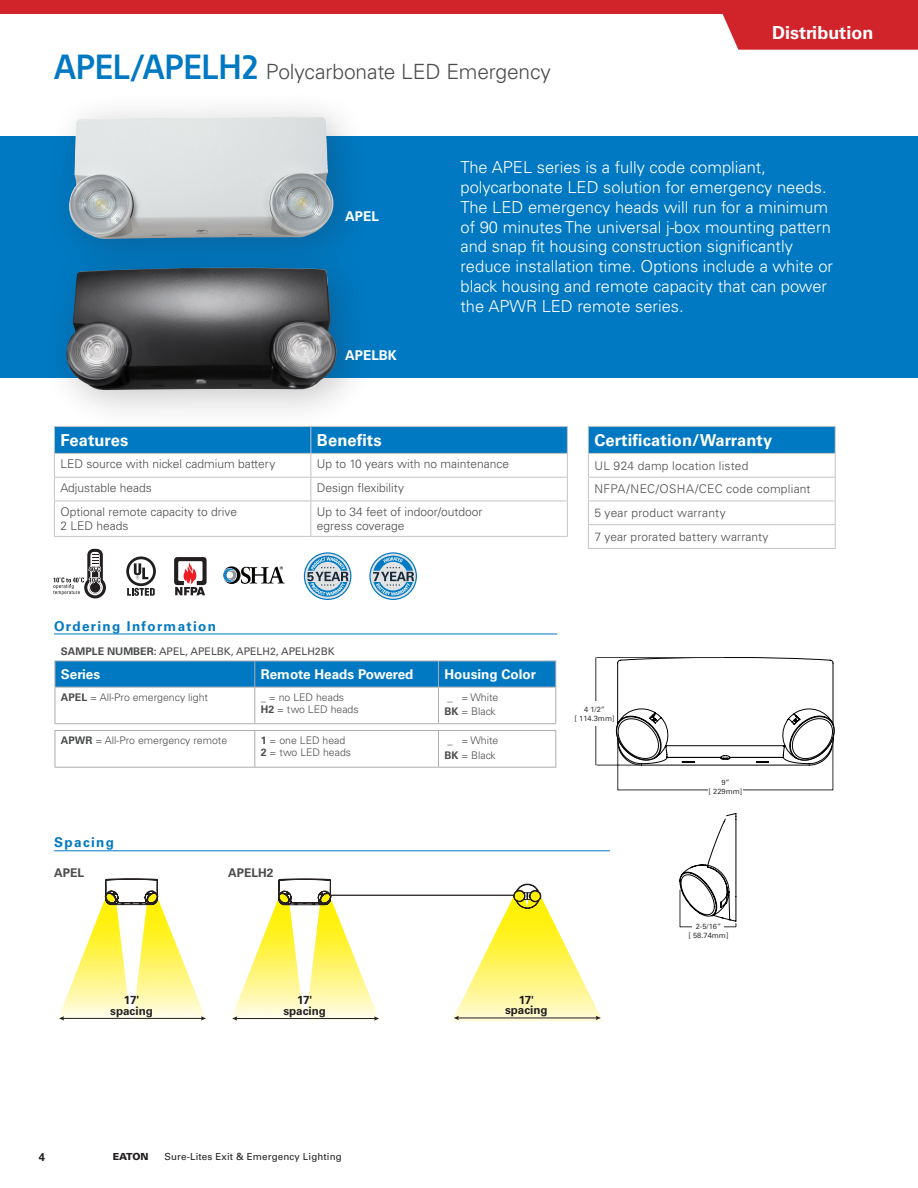
<style>
.page{position:relative;width:918px;height:1188px;background:#fff}
.page>*{position:absolute;margin:0;border:0;box-sizing:border-box;transform-origin:0 0}
.t1{font:300 21px "Univers LT Std";letter-spacing:-.01em;color:#4b4c4d}
.t2{font:700 18px "Univers LT Std";color:#fff}
.t3{font:300 16.5px/19.8px "Univers LT Std";color:#fff}
.t4{font:700 16.5px "Univers LT Std";letter-spacing:.01em;color:#fff}
.t5{font:700 13.5px "Univers LT Std";color:#fff}
.t6{font:700 13.5px "Univers LT Std";letter-spacing:.1em;color:#0079c2}
.t7{font:300 12px/14.4px "Univers LT Std";color:#4b4c4d}
.t8{font:300 12px/23.7px "Univers LT Std";letter-spacing:.02em;color:#4b4c4d}
.t9{font:700 12px "Univers LT Std";color:#4b4c4d}
.t10{font:700 11.7px/10.5px "Univers LT Std";color:#231f20;text-align:center}
.t11{font:700 11.25px "Univers LT Std";color:#231f20}
.t12{font:300 10.5px/12px "Univers LT Std";color:#4b4c4d}
.t13{font:10.5px "Univers LT Std";color:#4b4c4d}
.t14{font:9.75px "Univers LT Std";letter-spacing:.015em;color:#231f20}
.t15{font:900 9.75px "Univers LT Std";letter-spacing:-.02em;color:#231f20}
.t16{font:7.5px/9px "Univers LT Std";color:#323436;text-align:center}
.s1{font-family:"Eaton";font-weight:700;font-size:34.5px;color:#0079c2}
.s2{font-weight:700}
.s3{font-weight:400}
</style>
<div class="page">
<svg style="left:616px;top:657px;width:218px;height:109px"></svg>
<hr style="left:617px;top:740px;width:1px;height:50px;background:#323436">
<hr style="left:832px;top:740px;width:1px;height:50px;background:#323436">
<hr style="left:618px;top:790px;width:107px;height:1px;background:#323436">
<hr style="left:731px;top:790px;width:102px;height:1px;background:#323436">
<hr style="left:596px;top:765px;width:44px;height:1px;background:#323436">
<hr style="left:596px;top:657px;width:128px;height:1px;background:#323436">
<hr style="left:595px;top:715px;width:1px;height:50px;background:#323436">
<hr style="left:595px;top:657px;width:1px;height:52px;background:#323436">
<svg style="left:679px;top:813px;width:58px;height:114px"></svg>
<div style="left:593px;top:702px;width:6px;height:24px;background:#fff"></div>
<div style="left:708px;top:787px;width:35px;height:7px;background:#fff"></div>
<div style="left:692px;top:923px;width:32px;height:7px;background:#fff"></div>
<div style="left:0;top:137px;width:918px;height:241px;background:#0079c2"></div>
<div style="left:588px;top:426px;width:247px;height:27px;background:#0079c2"></div>
<hr style="left:588px;top:426px;width:248px;height:1px;background:#c3c4c7">
<hr style="left:588px;top:453px;width:248px;height:1px;background:#c3c4c7">
<hr style="left:588px;top:477px;width:248px;height:1px;background:#c3c4c7">
<hr style="left:588px;top:501px;width:248px;height:1px;background:#c3c4c7">
<hr style="left:588px;top:524px;width:248px;height:1px;background:#c3c4c7">
<svg style="left:588px;top:427px;width:1px;height:121px"></svg>
<svg style="left:835px;top:427px;width:1px;height:121px"></svg>
<hr style="left:588px;top:548px;width:248px;height:1px;background:#c3c4c7">
<svg style="left:54px;top:426px;width:514px;height:75px"></svg>
<hr style="left:54px;top:501px;width:257px;height:1px;background:#c3c4c7">
<hr style="left:54px;top:501px;width:1px;height:35px;background:#c3c4c7">
<hr style="left:311px;top:501px;width:257px;height:1px;background:#c3c4c7">
<hr style="left:310px;top:501px;width:1px;height:35px;background:#c3c4c7">
<hr style="left:567px;top:501px;width:1px;height:35px;background:#c3c4c7">
<hr style="left:54px;top:536px;width:257px;height:1px;background:#c3c4c7">
<hr style="left:311px;top:536px;width:257px;height:1px;background:#c3c4c7">
<svg style="left:126px;top:556px;width:30px;height:40px"></svg>
<svg style="left:174px;top:557px;width:32px;height:38px"></svg>
<svg style="left:223px;top:566px;width:61px;height:18px"></svg>
<svg style="left:369px;top:552px;width:48px;height:48px"></svg>
<svg style="left:371px;top:554px;width:45px;height:45px"></svg>
<svg style="left:373px;top:556px;width:41px;height:41px;background:#8bb2c9"></svg>
<svg style="left:304px;top:552px;width:47px;height:48px"></svg>
<svg style="left:305px;top:554px;width:45px;height:45px"></svg>
<svg style="left:307px;top:556px;width:42px;height:41px;background:#91b4ca"></svg>
<hr style="left:54px;top:634px;width:503px;height:1px;background:#0079c2">
<hr style="left:54px;top:661px;width:201px;height:1px;background:#acadb1">
<hr style="left:55px;top:687px;width:200px;height:1px;background:#acadb1">
<hr style="left:255px;top:687px;width:183px;height:1px;background:#acadb1">
<hr style="left:438px;top:687px;width:117px;height:1px;background:#acadb1">
<svg style="left:55px;top:661px;width:501px;height:26px;background:#067ac1"></svg>
<hr style="left:55px;top:687px;width:1px;height:36px;background:#acadb1">
<hr style="left:254px;top:687px;width:1px;height:36px;background:#acadb1">
<hr style="left:438px;top:687px;width:1px;height:36px;background:#acadb1">
<hr style="left:555px;top:687px;width:1px;height:36px;background:#acadb1">
<hr style="left:55px;top:723px;width:200px;height:1px;background:#acadb1">
<hr style="left:255px;top:723px;width:183px;height:1px;background:#acadb1">
<hr style="left:438px;top:723px;width:118px;height:1px;background:#acadb1">
<hr style="left:55px;top:730px;width:200px;height:1px;background:#acadb1">
<hr style="left:255px;top:730px;width:183px;height:1px;background:#acadb1">
<hr style="left:438px;top:730px;width:118px;height:1px;background:#acadb1">
<hr style="left:55px;top:731px;width:1px;height:36px;background:#acadb1">
<hr style="left:254px;top:731px;width:1px;height:36px;background:#acadb1">
<hr style="left:438px;top:731px;width:1px;height:36px;background:#acadb1">
<hr style="left:555px;top:731px;width:1px;height:36px;background:#acadb1">
<hr style="left:55px;top:767px;width:200px;height:1px;background:#acadb1">
<hr style="left:255px;top:767px;width:183px;height:1px;background:#acadb1">
<hr style="left:438px;top:767px;width:118px;height:1px;background:#acadb1">
<div style="left:41px;top:241px;width:335px;height:190px;background:#231f20;opacity:.25"></div>
<img style="left:66px;top:279px;width:271px;height:111px">
<div style="left:44px;top:90px;width:329px;height:189px;background:#231f20;opacity:.25"></div>
<img style="left:69px;top:116px;width:259px;height:123px">
<svg style="left:53px;top:548px;width:53px;height:51px"></svg>
<hr style="left:54px;top:851px;width:556px;height:1px;background:#0079c2">
<svg style="left:58px;top:879px;width:148px;height:142px"></svg>
<svg style="left:232px;top:879px;width:148px;height:142px"></svg>
<svg style="left:452px;top:884px;width:151px;height:138px"></svg>
<hr style="left:329px;top:895px;width:185px;height:1px;background:#231f20">
<div style="left:0;top:0;width:918px;height:14px;background:#d1232a"></div>
<svg style="left:722px;top:14px;width:196px;height:36px;background:#d32e35"></svg>
<p class="t1" style="left:54px;top:59px;width:499px"><span class="s1">APEL/APELH2</span> Polycarbonate LED Emergency</p>
<p class="t2" style="left:772px;top:22px;width:103px">Distribution</p>
<p class="t5" style="left:345px;top:209px;width:35px">APEL</p>
<p class="t5" style="left:345px;top:347px;width:53px">APELBK</p>
<p class="t3" style="left:460px;top:157px;width:374px">The APEL series is a fully code compliant, polycarbonate LED solution for emergency needs.<br>The LED emergency heads will run for a minimum of 90 minutes The universal j-box mounting pattern and snap fit housing construction significantly reduce installation time. Options include a white or black housing and remote capacity that can power the APWR LED remote series.</p>
<p class="t4" style="left:60px;top:430px;width:69px">Features</p>
<p class="t4" style="left:317px;top:430px;width:66px">Benefits</p>
<p class="t7" style="left:60px;top:457px;width:217px">LED source with nickel cadmium battery</p>
<p class="t7" style="left:317px;top:457px;width:194px">Up to 10 years with no maintenance</p>
<p class="t7" style="left:60px;top:481px;width:93px">Adjustable heads</p>
<p class="t7" style="left:317px;top:481px;width:89px">Design flexibility</p>
<p class="t7" style="left:60px;top:505px;width:178px">Optional remote capacity to drive<br>2 LED heads</p>
<p class="t7" style="left:317px;top:505px;width:167px">Up to 34 feet of indoor/outdoor egress coverage</p>
<p class="t4" style="left:594px;top:430px;width:180px">Certification/Warranty</p>
<p class="t8" style="left:594px;top:454px;width:218px">UL 924 damp location listed<br>NFPA/NEC/OSHA/CEC code compliant<br>5 year product warranty<br>7 year prorated battery warranty</p>
<p class="t6" style="left:54px;top:618px;width:164px">Ordering Information</p>
<p class="t13" style="left:61px;top:645px;width:275px"><span class="s2">SAMPLE NUMBER:</span> APEL, APELBK, APELH2, APELH2BK</p>
<p class="t5" style="left:61px;top:666px;width:41px">Series</p>
<p class="t5" style="left:261px;top:666px;width:154px">Remote Heads Powered</p>
<p class="t5" style="left:444px;top:666px;width:93px">Housing Color</p>
<p class="t12" style="left:61px;top:691px;width:149px"><span class="s2">APEL</span> = All-Pro emergency light</p>
<p class="t12" style="left:261px;top:691px;width:99px"><span class="s3">_</span> = no LED heads<br><span class="s2">H2</span> = two LED heads</p>
<p class="t12" style="left:444px;top:690px;width:55px;line-height:14.7px"><span class="s2">_</span> = White<br><span class="s2">BK</span> = Black</p>
<p class="t12" style="left:61px;top:734px;width:168px"><span class="s2">APWR</span> = All-Pro emergency remote</p>
<p class="t12" style="left:261px;top:734px;width:92px"><span class="s2">1</span> = one LED head<br><span class="s2">2</span> = two LED heads</p>
<p class="t12" style="left:444px;top:733px;width:55px;line-height:14.7px"><span class="s2">_</span> = White<br><span class="s2">BK</span> = Black</p>
<p class="t6" style="left:54px;top:835px;width:61px">Spacing</p>
<p class="t9" style="left:54px;top:866px;width:31px">APEL</p>
<p class="t9" style="left:228px;top:866px;width:47px">APELH2</p>
<p class="t16" style="left:575px;top:705px;width:42px">4 1/2”<br>[ 114.3mm]</p>
<p class="t10" style="left:110px;top:995px;width:44px">17' spacing</p>
<p class="t10" style="left:283px;top:995px;width:44px">17' spacing</p>
<p class="t10" style="left:505px;top:994px;width:44px">17' spacing</p>
<p class="t16" style="left:709px;top:777px;width:35px">9”<br>[ 229mm]</p>
<p class="t16" style="left:689px;top:922px;width:42px">2-5/16”<br>[ 58.74mm]</p>
<p class="t11" style="left:39px;top:1150px;width:8px">4</p>
<p class="t15" style="left:113px;top:1151px;width:37px">EATON</p>
<p class="t14" style="left:164px;top:1151px;width:179px">Sure-Lites Exit &amp; Emergency Lighting</p>
</div>
